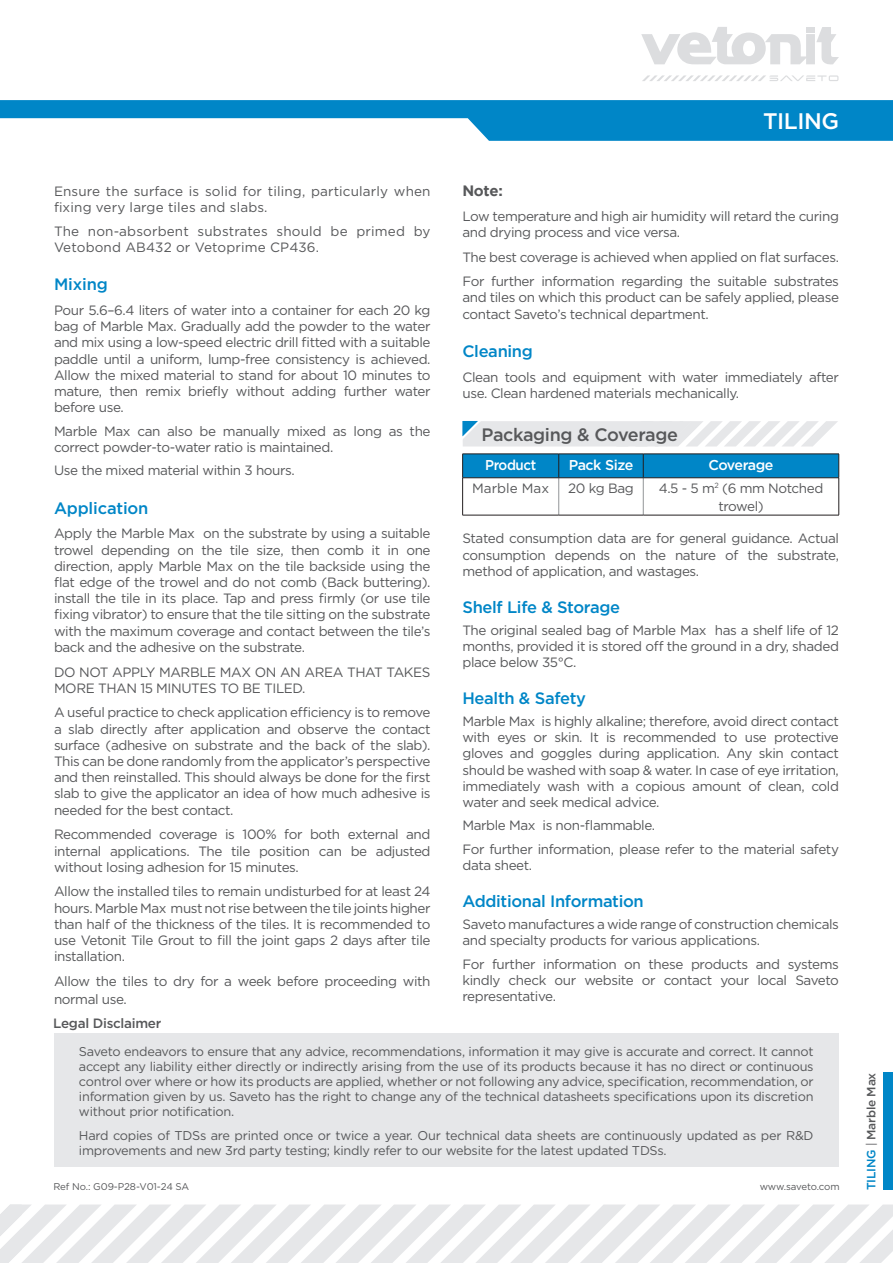
<style>
.page{position:relative;width:893px;height:1263px;background:#fff}
.page>*{position:absolute;margin:0;border:0;box-sizing:border-box;transform-origin:0 0}
.t1{font:500 22.5px "Gotham";letter-spacing:-.02em;color:#fff}
.t2{font:500 18px "Gotham";letter-spacing:-.02em;color:#57585a}
.t3{font:500 16.5px "Gotham";letter-spacing:-.02em;color:#0086c7}
.t4{font:700 15px "Gotham";color:#57585a}
.t5{font:500 14.25px "Gotham";letter-spacing:-.03em;color:#fff}
.t6{font:500 14.25px "Gotham";letter-spacing:-.03em;color:#fff;scale:.94 1}
.t7{font:13.5px/16.2px "Gotham";letter-spacing:-.03em;color:#57585a;text-align:justify}
.t8{font:13.5px/16.2px "Gotham";letter-spacing:.01em;color:#57585a}
.t9{font:500 13.5px "Gotham";letter-spacing:-.02em;color:#57585a}
.t10{font:13.5px "Gotham";color:#57585a}
.t11{font:12.75px/15px "Gotham";letter-spacing:-.02em;color:#57585a;text-align:justify}
.t12{font:500 12px "Gotham";letter-spacing:-.02em;color:#57585a}
.t13{font:9.75px "Gotham";letter-spacing:-.015em;color:#57585a}
.s1{color:#0086c7}
.s2{font-weight:400}
</style>
<div class="page">
<svg style="left:0;top:1204px;width:893px;height:59px"></svg>
<svg style="left:0;top:100px;width:893px;height:41px"></svg>
<svg style="left:641px;top:27px;width:198px;height:38px"></svg>
<svg style="left:642px;top:75px;width:196px;height:6px"></svg>
<hr style="left:558px;top:478px;width:1px;height:37px;background:#939598">
<div style="left:462px;top:454px;width:377px;height:23px;background:#0086c7"></div>
<hr style="left:643px;top:478px;width:1px;height:37px;background:#939598">
<hr style="left:462px;top:477px;width:97px;height:1px;background:#231f20">
<hr style="left:462px;top:478px;width:1px;height:37px;background:#231f20">
<hr style="left:559px;top:477px;width:84px;height:1px;background:#231f20">
<hr style="left:643px;top:477px;width:196px;height:1px;background:#231f20">
<hr style="left:838px;top:478px;width:1px;height:37px;background:#231f20">
<hr style="left:462px;top:515px;width:97px;height:1px;background:#231f20">
<hr style="left:559px;top:515px;width:84px;height:1px;background:#231f20">
<hr style="left:643px;top:515px;width:196px;height:1px;background:#231f20">
<div style="left:883px;top:1072px;width:10px;height:117px;background:#0086c7"></div>
<svg style="left:462px;top:421px;width:376px;height:25px"></svg>
<div style="left:54px;top:1033px;width:784px;height:134px;background:#e6e7e9"></div>
<p class="t8" style="left:54px;top:183px;width:378px">Ensure the surface is solid for tiling, particularly when fixing very large tiles and slabs.</p>
<p class="t8" style="left:54px;top:223px;width:378px">The non-absorbent substrates should be primed by<br>Vetobond AB432 or Vetoprime CP436.</p>
<p class="t3" style="left:54px;top:274px;width:55px">Mixing</p>
<p class="t7" style="left:54px;top:302px;width:378px">Pour 5.6–6.4 liters of water into a container for each 20 kg bag of Marble Max. Gradually add the powder to the water and mix using a low-speed electric drill fitted with a suitable paddle until a uniform, lump-free consistency is achieved.<br>Allow the mixed material to stand for about 10 minutes to mature, then remix briefly without adding further water before use.</p>
<p class="t7" style="left:54px;top:422px;width:378px">Marble Max can also be manually mixed as long as the correct powder-to-water ratio is maintained.</p>
<p class="t7" style="left:54px;top:462px;width:242px">Use the mixed material within 3 hours.</p>
<p class="t3" style="left:54px;top:497px;width:96px">Application</p>
<p class="t7" style="left:54px;top:525px;width:378px">Apply the Marble Max on the substrate by using a suitable trowel depending on the tile size, then comb it in one direction, apply Marble Max on the tile backside using the flat edge of the trowel and do not comb (Back buttering). install the tile in its place. Tap and press firmly (or use tile fixing vibrator) to ensure that the tile sitting on the substrate with the maximum coverage and contact between the tile’s back and the adhesive on the substrate.</p>
<p class="t7" style="left:54px;top:663px;width:378px">DO NOT APPLY MARBLE MAX ON AN AREA THAT TAKES<br>MORE THAN 15 MINUTES TO BE TILED.</p>
<p class="t7" style="left:54px;top:704px;width:378px">A useful practice to check application efficiency is to remove a slab directly after application and observe the contact surface (adhesive on substrate and the back of the slab).<br>This can be done randomly from the applicator’s perspective and then reinstalled. This should always be done for the first slab to give the applicator an idea of how much adhesive is needed for the best contact.</p>
<p class="t7" style="left:54px;top:826px;width:378px">Recommended coverage is 100% for both external and internal applications. The tile position can be adjusted without losing adhesion for 15 minutes.</p>
<p class="t7" style="left:54px;top:883px;width:378px">Allow the installed tiles to remain undisturbed for at least 24 hours. Marble Max must not rise between the tile joints higher than half of the thickness of the tiles. It is recommended to use Vetonit Tile Grout to fill the joint gaps 2 days after tile installation.</p>
<p class="t7" style="left:54px;top:972px;width:378px;line-height:18px">Allow the tiles to dry for a week before proceeding with normal use.</p>
<p class="t9" style="left:53px;top:1015px;width:110px">Legal Disclaimer</p>
<h1 class="t1" style="left:763px;top:106px;width:77px">TILING</h1>
<p class="t4" style="left:462px;top:182px;width:42px">Note:</p>
<p class="t7" style="left:462px;top:207px;width:378px">Low temperature and high air humidity will retard the curing and drying process and vice versa.</p>
<p class="t7" style="left:462px;top:244px;width:378px;line-height:24.8px">The best coverage is achieved when applied on flat surfaces.<br>For further information regarding the suitable substrates</p>
<p class="t7" style="left:462px;top:289px;width:378px">and tiles on which this product can be safely applied, please contact Saveto’s technical department.</p>
<p class="t3" style="left:462px;top:340px;width:72px">Cleaning</p>
<p class="t7" style="left:462px;top:368px;width:378px">Clean tools and equipment with water immediately after use. Clean hardened materials mechanically.</p>
<h2 class="t2" style="left:481px;top:422px;width:198px">Packaging &amp; Coverage</h2>
<p class="t6" style="left:485px;top:455px;width:56px">Product</p>
<p class="t5" style="left:569px;top:455px;width:66px">Pack Size</p>
<p class="t5" style="left:708px;top:455px;width:67px">Coverage</p>
<p class="t10" style="left:472px;top:479px;width:78px">Marble Max</p>
<p class="t7" style="left:568px;top:480px;width:67px">20 kg Bag</p>
<p class="t7" style="left:659px;top:479px;width:166px;line-height:18px;text-align:center">4.5 - 5 m<sup>2</sup> (6 mm Notched trowel)</p>
<p class="t7" style="left:462px;top:530px;width:378px">Stated consumption data are for general guidance. Actual consumption depends on the nature of the substrate, method of application, and wastages.</p>
<p class="t3" style="left:462px;top:596px;width:159px">Shelf Life &amp; Storage</p>
<p class="t7" style="left:462px;top:621px;width:378px">The original sealed bag of Marble Max has a shelf life of 12 months, provided it is stored off the ground in a dry, shaded place below 35°C.</p>
<p class="t3" style="left:462px;top:687px;width:125px">Health &amp; Safety</p>
<p class="t7" style="left:462px;top:713px;width:378px">Marble Max is highly alkaline; therefore, avoid direct contact with eyes or skin. It is recommended to use protective gloves and goggles during application. Any skin contact should be washed with soap &amp; water. In case of eye irritation, immediately wash with a copious amount of clean, cold water and seek medical advice.</p>
<p class="t7" style="left:462px;top:813px;width:378px;line-height:23.5px">Marble Max is non-flammable.<br>For further information, please refer to the material safety</p>
<p class="t7" style="left:462px;top:857px;width:71px">data sheet.</p>
<p class="t3" style="left:462px;top:890px;width:183px">Additional Information</p>
<p class="t7" style="left:462px;top:916px;width:378px">Saveto manufactures a wide range of construction chemicals and specialty products for various applications.</p>
<p class="t7" style="left:462px;top:955px;width:378px">For further information on these products and systems kindly check our website or contact your local Saveto representative.</p>
<p class="t11" style="left:79px;top:1044px;width:736px">Saveto endeavors to ensure that any advice, recommendations, information it may give is accurate and correct. It cannot accept any liability either directly or indirectly arising from the use of its products because it has no direct or continuous control over where or how its products are applied, whether or not following any advice, specification, recommendation, or information given by us. Saveto has the right to change any of the technical datasheets specifications upon its discretion without prior notification.</p>
<p class="t11" style="left:79px;top:1127px;width:736px">Hard copies of TDSs are printed once or twice a year. Our technical data sheets are continuously updated as per R&amp;D improvements and new 3rd party testing; kindly refer to our website for the latest updated TDSs.</p>
<p class="t13" style="left:53px;top:1180px;width:137px">Ref No.: G09-P28-V01-24 SA</p>
<p class="t13" style="left:760px;top:1180px;width:82px">www.saveto.com</p>
<p class="t12" style="left:863px;top:1190px;width:119px;rotate:-90deg"><span class="s1">TILING</span> <span class="s2">|</span> Marble Max</p>
</div>
